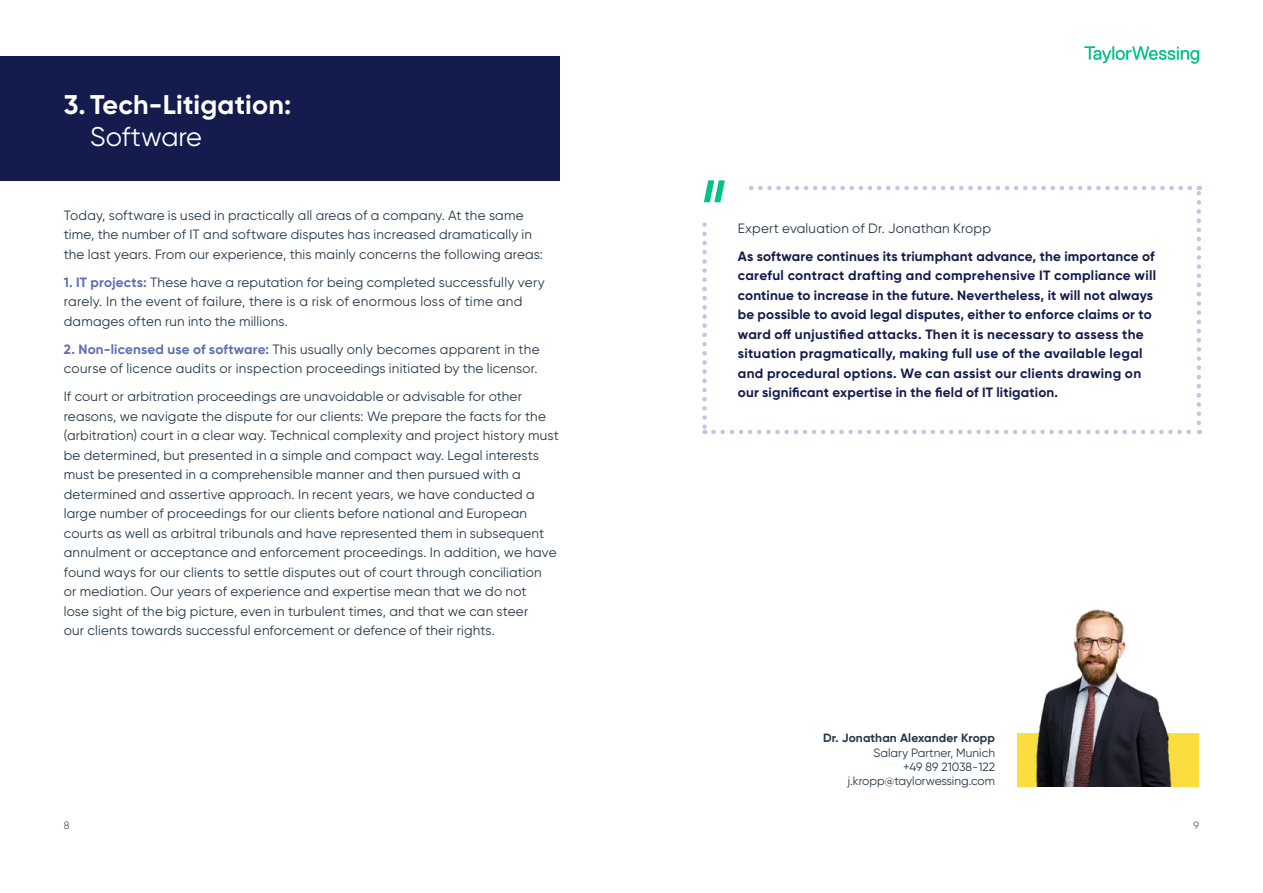
<style>
.page{position:relative;width:1263px;height:893px;background:#fff}
.page>*{position:absolute;margin:0;border:0;box-sizing:border-box;transform-origin:0 0}
.t1{font:700 27px "Gilroy";letter-spacing:.01em;color:#fff}
.t2{font:27px "Gilroy";color:#fff}
.t3{font:13.5px/19.5px "Gilroy";letter-spacing:.015em;color:#253746}
.t4{font:700 13.5px/19.5px "Gilroy";letter-spacing:.015em;color:#141b4d}
.t5{font:12px/14.2px "Gilroy";color:#253746;text-align:right}
.t6{font:700 12px "Gilroy";letter-spacing:.01em;color:#253746}
.t7{font:300 10.5px "Gilroy";color:#253746}
.s1{font-weight:700;color:#606eb2}
</style>
<div class="page">
<div style="left:0;top:56px;width:559px;height:125px;background:#141b4d"></div>
<svg style="left:702px;top:180px;width:499px;height:254px"></svg>
<div style="left:1018px;top:733px;width:181px;height:54px;background:#fbdd40"></div>
<img style="left:1036px;top:609px;width:136px;height:178px">
<svg style="left:1084px;top:46px;width:115px;height:18px"></svg>
<h1 class="t1" style="left:64px;top:87px;width:229px">3. Tech-Litigation:</h1>
<h1 class="t2" style="left:90px;top:120px;width:113px">Software</h1>
<p class="t3" style="left:64px;top:205px;width:481px">Today, software is used in practically all areas of a company. At the same time, the number of IT and software disputes has increased dramatically in the last years. From our experience, this mainly concerns the following areas:</p>
<p class="t3" style="left:64px;top:272px;width:483px"><span class="s1">1. IT projects:</span> These have a reputation for being completed successfully very rarely. In the event of failure, there is a risk of enormous loss of time and damages often run into the millions.</p>
<p class="t3" style="left:64px;top:339px;width:477px"><span class="s1">2. Non-licensed use of software:</span> This usually only becomes apparent in the course of licence audits or inspection proceedings initiated by the licensor.</p>
<p class="t3" style="left:64px;top:387px;width:496px">If court or arbitration proceedings are unavoidable or advisable for other reasons, we navigate the dispute for our clients: We prepare the facts for the (arbitration) court in a clear way. Technical complexity and project history must be determined, but presented in a simple and compact way. Legal interests must be presented in a comprehensible manner and then pursued with a determined and assertive approach. In recent years, we have conducted a large number of proceedings for our clients before national and European courts as well as arbitral tribunals and have represented them in subsequent annulment or acceptance and enforcement proceedings. In addition, we have found ways for our clients to settle disputes out of court through conciliation<br>or mediation. Our years of experience and expertise mean that we do not<br>lose sight of the big picture, even in turbulent times, and that we can steer<br>our clients towards successful enforcement or defence of their rights.</p>
<p class="t7" style="left:64px;top:819px;width:7px">8</p>
<p class="t3" style="left:738px;top:218px;width:255px">Expert evaluation of Dr. Jonathan Kropp</p>
<p class="t4" style="left:738px;top:246px;width:420px">As software continues its triumphant advance, the importance of careful contract drafting and comprehensive IT compliance will continue to increase in the future. Nevertheless, it will not always be possible to avoid legal disputes, either to enforce claims or to ward off unjustified attacks. Then it is necessary to assess the situation pragmatically, making full use of the available legal and procedural options. We can assist our clients drawing on our significant expertise in the field of IT litigation.</p>
<p class="t6" style="left:823px;top:731px;width:173px">Dr. Jonathan Alexander Kropp</p>
<p class="t5" style="left:847px;top:745px;width:149px">Salary Partner, Munich<br>+49 89 21038-122 j.kropp@taylorwessing.com</p>
<p class="t7" style="left:1193px;top:819px;width:7px">9</p>
</div>
